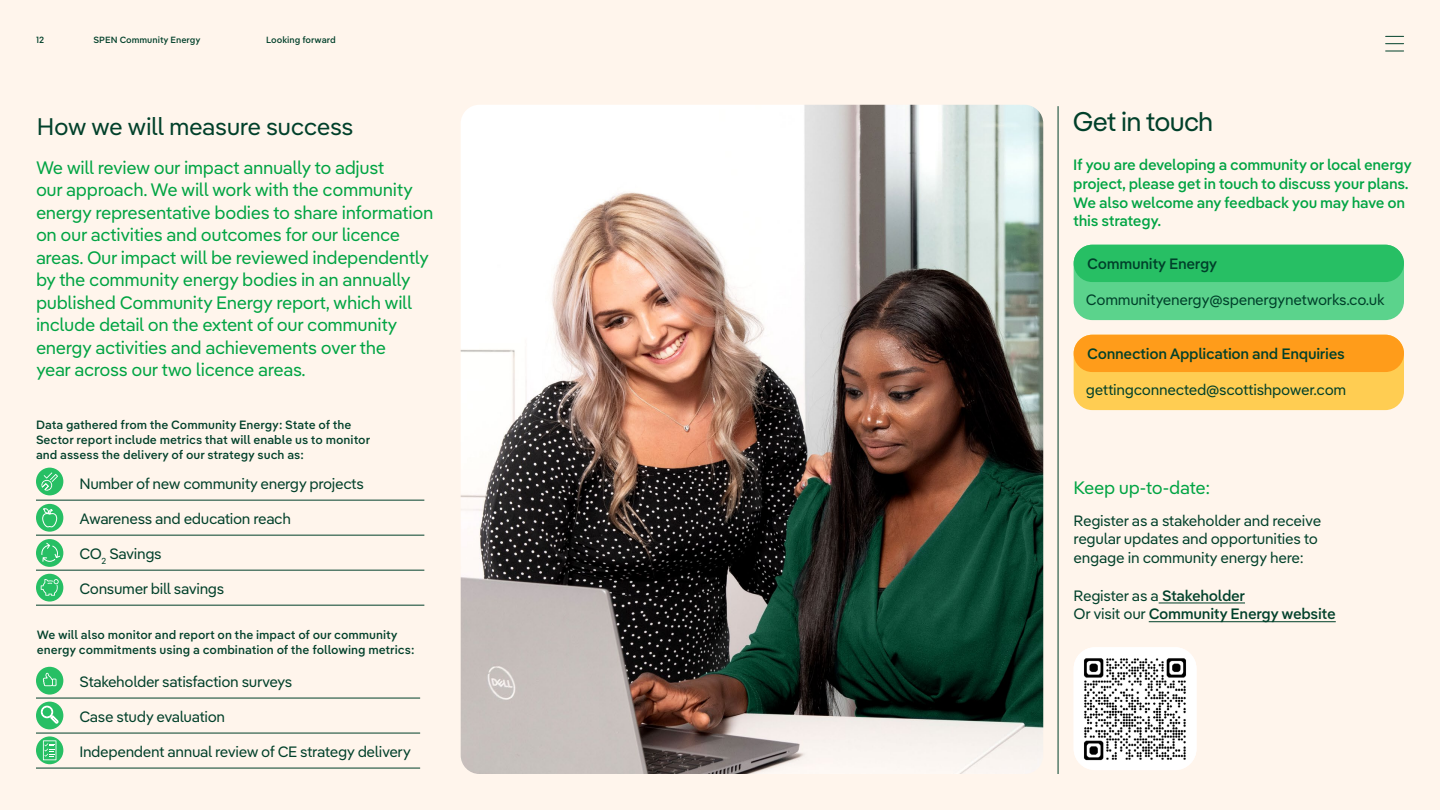
<style>
.page{position:relative;width:1440px;height:810px;background:#fff5ec}
.page>*{position:absolute;margin:0;border:0;box-sizing:border-box;transform-origin:0 0}
.t1{font:27px "Iber Pangea";color:#00402a}
.t2{font:24px "Iber Pangea Text";letter-spacing:-.02em;color:#00402a}
.t3{font:18px/22.5px "Iber Pangea Text";letter-spacing:-.02em;color:#00a443}
.t4{font:15px/18.8px "Iber Pangea Text";letter-spacing:-.025em;color:#00402a}
.t5{font:500 15px/18.8px "Iber Pangea Text";letter-spacing:-.02em;color:#00a443}
.t6{font:500 15px/18.8px "Iber Pangea Text";letter-spacing:-.02em;color:#00402a}
.t7{font:500 12px/15px "Iber Pangea Text";color:#00402a}
.t8{font:500 9px "Iber Pangea Text";color:#00402a}
.s1{font-weight:400}
</style>
<div class="page">
<hr style="left:1159px;top:603px;width:86px;height:1px;background:#00402a">
<hr style="left:1149px;top:621px;width:187px;height:1px;background:#00402a">
<div style="left:1074px;top:245px;width:330px;height:75px;background:#5bd38c;border-radius:19px"></div>
<div style="left:1074px;top:335px;width:330px;height:75px;background:#ffcd52;border-radius:19px"></div>
<div style="left:1074px;top:245px;width:330px;height:37px;background:#27bf64;border-radius:19px"></div>
<div style="left:1074px;top:335px;width:330px;height:37px;background:#ff9c1a;border-radius:19px"></div>
<hr style="left:1058px;top:106px;width:1px;height:668px;background:#00402a">
<img style="left:461px;top:105px;width:582px;height:669px">
<hr style="left:36px;top:500px;width:388px;height:1px;background:#00402a">
<hr style="left:36px;top:535px;width:388px;height:1px;background:#00402a">
<hr style="left:36px;top:570px;width:388px;height:1px;background:#00402a">
<hr style="left:36px;top:605px;width:388px;height:1px;background:#00402a">
<hr style="left:36px;top:698px;width:384px;height:1px;background:#00402a">
<hr style="left:36px;top:733px;width:384px;height:1px;background:#00402a">
<hr style="left:36px;top:768px;width:384px;height:1px;background:#00402a">
<div style="left:36px;top:702px;width:27px;height:27px;background:#27bf64;border-radius:50%"></div>
<svg style="left:41px;top:706px;width:17px;height:17px"></svg>
<div style="left:36px;top:667px;width:27px;height:28px;background:#27bf64;border-radius:50%"></div>
<svg style="left:43px;top:673px;width:14px;height:13px"></svg>
<svg style="left:36px;top:736px;width:27px;height:28px"></svg>
<svg style="left:43px;top:740px;width:13px;height:20px"></svg>
<img style="left:1074px;top:647px;width:123px;height:123px">
<div style="left:36px;top:539px;width:27px;height:28px;background:#27bf64;border-radius:50%"></div>
<svg style="left:41px;top:543px;width:19px;height:19px"></svg>
<div style="left:36px;top:504px;width:27px;height:28px;background:#27bf64;border-radius:50%"></div>
<svg style="left:42px;top:508px;width:15px;height:20px"></svg>
<div style="left:36px;top:574px;width:27px;height:28px;background:#27bf64;border-radius:50%"></div>
<svg style="left:41px;top:579px;width:18px;height:17px"></svg>
<div style="left:36px;top:468px;width:27px;height:27px;background:#27bf64;border-radius:50%"></div>
<svg style="left:41px;top:472px;width:17px;height:19px"></svg>
<svg style="left:1386px;top:36px;width:18px;height:1px"></svg>
<svg style="left:1386px;top:51px;width:18px;height:1px"></svg>
<svg style="left:1386px;top:43px;width:18px;height:1px"></svg>
<p class="t8" style="left:36px;top:33px;width:10px">12</p>
<p class="t8" style="left:94px;top:33px;width:108px">SPEN Community Energy</p>
<p class="t8" style="left:266px;top:33px;width:71px">Looking forward</p>
<h2 class="t2" style="left:37px;top:108px;width:318px">How we will measure success</h2>
<p class="t3" style="left:36px;top:155px;width:399px">We will review our impact annually to adjust<br>our approach. We will work with the community energy representative bodies to share information on our activities and outcomes for our licence areas. Our impact will be reviewed independently by the community energy bodies in an annually published Community Energy report, which will include detail on the extent of our community energy activities and achievements over the<br>year across our two licence areas.</p>
<p class="t7" style="left:36px;top:417px;width:336px">Data gathered from the Community Energy: State of the<br>Sector report include metrics that will enable us to monitor and assess the delivery of our strategy such as:</p>
<p class="t4" style="left:80px;top:473px;width:286px">Number of new community energy projects</p>
<p class="t4" style="left:80px;top:508px;width:213px">Awareness and education reach</p>
<p class="t4" style="left:80px;top:543px;width:84px">CO<sub>2</sub> Savings</p>
<p class="t4" style="left:80px;top:578px;width:146px">Consumer bill savings</p>
<p class="t7" style="left:37px;top:627px;width:379px">We will also monitor and report on the impact of our community energy commitments using a combination of the following metrics:</p>
<p class="t4" style="left:80px;top:671px;width:214px">Stakeholder satisfaction surveys</p>
<p class="t4" style="left:80px;top:706px;width:147px">Case study evaluation</p>
<p class="t4" style="left:80px;top:741px;width:333px">Independent annual review of CE strategy delivery</p>
<h1 class="t1" style="left:1073px;top:102px;width:141px">Get in touch</h1>
<p class="t5" style="left:1073px;top:155px;width:340px">If you are developing a community or local energy project, please get in touch to discuss your plans.<br>We also welcome any feedback you may have on this strategy.</p>
<p class="t6" style="left:1087px;top:254px;width:132px">Community Energy</p>
<p class="t4" style="left:1086px;top:290px;width:300px">Communityenergy@spenergynetworks.co.uk</p>
<p class="t6" style="left:1087px;top:344px;width:259px">Connection Application and Enquiries</p>
<p class="t4" style="left:1086px;top:380px;width:262px">gettingconnected@scottishpower.com</p>
<p class="t3" style="left:1074px;top:475px;width:138px">Keep up-to-date:</p>
<p class="t4" style="left:1074px;top:510px;width:249px">Register as a stakeholder and receive regular updates and opportunities to engage in community energy here:</p>
<p class="t6" style="left:1074px;top:585px;width:264px"><span class="s1">Register as a</span> Stakeholder<br><span class="s1">Or visit our</span> Community Energy website</p>
</div>
